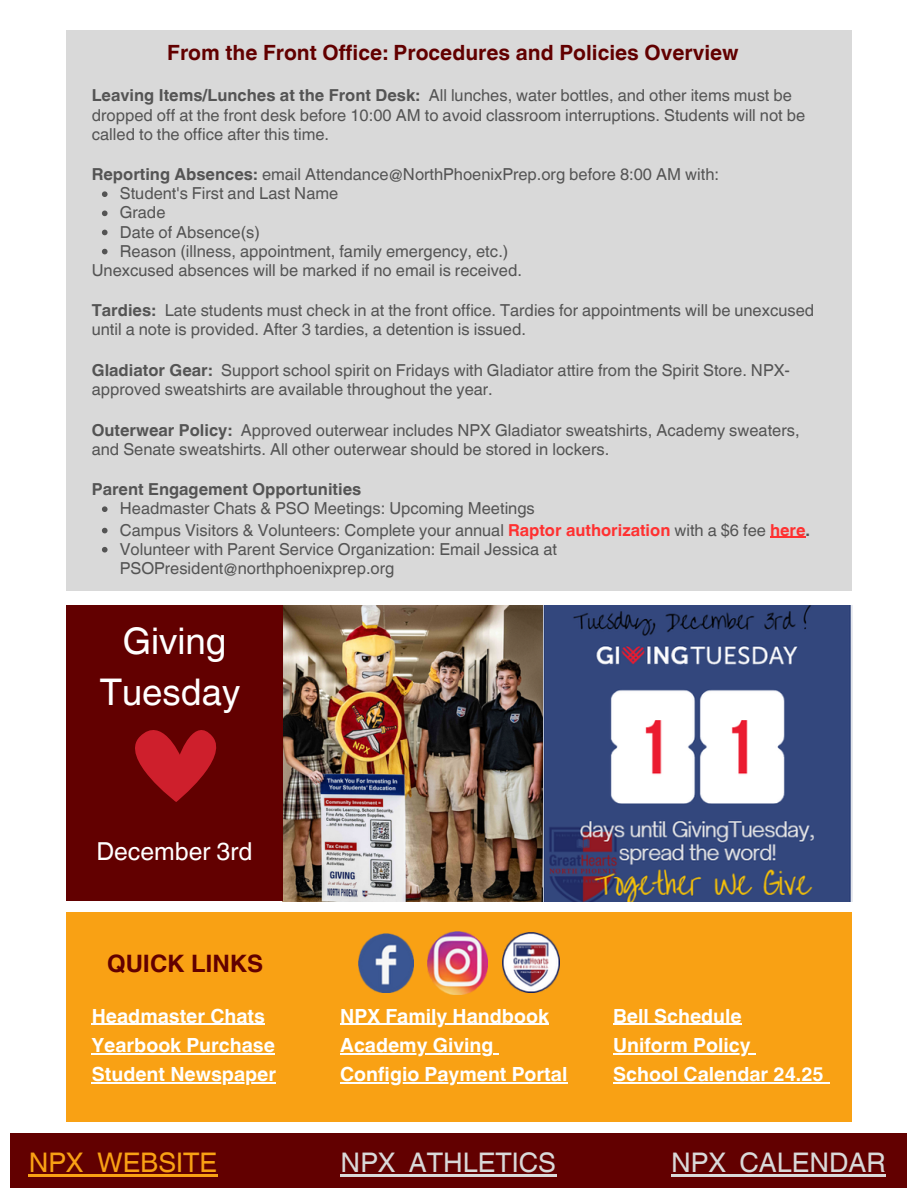
<style>
.page{position:relative;width:918px;height:1188px;background:#fff}
.page>*{position:absolute;margin:0;border:0;box-sizing:border-box;transform-origin:0 0}
.t1{font:36.75px/50.7px "Helvetica World";color:#fff;text-align:center}
.t2{font:27px "Helvetica World";color:#d9d9d9}
.t3{font:27px "Helvetica World";color:#f9a114}
.t4{font:24.75px "Helvetica World";color:#fff}
.t5{font:700 24px "Helvetica World";color:#620000}
.t6{font:700 21px "Helvetica World";color:#620000}
.t7{font:700 19.5px/29.2px "Helvetica World";color:#fff}
.t8{font:16.5px/19.2px "Helvetica World";color:#545454}
.t9{font:700 16.5px "Helvetica World";color:#545454}
.s1{font-weight:700}
.s2{font-weight:700;color:#ff3131}
</style>
<div class="page">
<div style="left:11px;top:1133px;width:896px;height:55px;background:#620000"></div>
<hr style="left:29px;top:1174px;width:55px;height:3px;background:#f9a114">
<svg style="left:84px;top:1174px;width:13px;height:3px"></svg>
<hr style="left:97px;top:1174px;width:120px;height:3px;background:#f9a114">
<hr style="left:671px;top:1174px;width:55px;height:3px;background:#d9d9d9">
<svg style="left:726px;top:1174px;width:13px;height:3px"></svg>
<hr style="left:739px;top:1174px;width:147px;height:3px;background:#d9d9d9">
<hr style="left:341px;top:1174px;width:55px;height:3px;background:#d9d9d9">
<svg style="left:396px;top:1174px;width:13px;height:3px"></svg>
<hr style="left:409px;top:1174px;width:147px;height:3px;background:#d9d9d9">
<div style="left:66px;top:30px;width:786px;height:561px;background:#d9d9d9"></div>
<svg style="left:102px;top:191px;width:6px;height:6px"></svg>
<svg style="left:102px;top:211px;width:6px;height:5px"></svg>
<svg style="left:102px;top:230px;width:6px;height:5px"></svg>
<svg style="left:102px;top:249px;width:6px;height:5px"></svg>
<svg style="left:102px;top:506px;width:6px;height:6px"></svg>
<svg style="left:102px;top:528px;width:6px;height:5px"></svg>
<hr style="left:770px;top:537px;width:36px;height:1px;background:#ff3131">
<svg style="left:102px;top:547px;width:6px;height:6px"></svg>
<div style="left:66px;top:912px;width:785px;height:210px;background:#f9a114"></div>
<img style="left:359px;top:934px;width:55px;height:58px">
<img style="left:428px;top:931px;width:59px;height:63px">
<img style="left:502px;top:933px;width:57px;height:59px">
<img style="left:283px;top:605px;width:569px;height:296px">
<div style="left:66px;top:605px;width:217px;height:296px;background:#620000"></div>
<svg style="left:135px;top:730px;width:82px;height:72px"></svg>
<hr style="left:340px;top:1024px;width:209px;height:1px;background:#fff">
<hr style="left:340px;top:1053px;width:154px;height:1px;background:#fff">
<hr style="left:340px;top:1082px;width:227px;height:1px;background:#fff">
<hr style="left:92px;top:1024px;width:173px;height:1px;background:#fff">
<hr style="left:92px;top:1053px;width:183px;height:1px;background:#fff">
<hr style="left:92px;top:1082px;width:184px;height:1px;background:#fff">
<hr style="left:613px;top:1024px;width:129px;height:1px;background:#fff">
<hr style="left:613px;top:1053px;width:138px;height:1px;background:#fff">
<hr style="left:613px;top:1082px;width:211px;height:1px;background:#fff">
<p class="t6" style="left:167px;top:35px;width:573px">From the Front Office: Procedures and Policies Overview</p>
<p class="t8" style="left:92px;top:86px;width:715px"><span class="s1">Leaving Items/Lunches at the Front Desk:</span> All lunches, water bottles, and other items must be dropped off at the front desk before 10:00 AM to avoid classroom interruptions. Students will not be called to the office after this time.</p>
<p class="t8" style="left:92px;top:165px;width:629px"><span class="s1">Reporting Absences:</span> email Attendance@NorthPhoenixPrep.org before 8:00 AM with:</p>
<p class="t8" style="left:120px;top:184px;width:220px">Student's First and Last Name</p>
<p class="t8" style="left:120px;top:203px;width:47px">Grade</p>
<p class="t8" style="left:120px;top:222px;width:142px">Date of Absence(s)</p>
<p class="t8" style="left:120px;top:241px;width:390px">Reason (illness, appointment, family emergency, etc.)</p>
<p class="t8" style="left:92px;top:260px;width:432px">Unexcused absences will be marked if no email is received.</p>
<h6 class="t8" style="left:92px;top:301px;width:724px"><span class="s1">Tardies:</span> Late students must check in at the front office. Tardies for appointments will be unexcused until a note is provided. After 3 tardies, a detention is issued.</h6>
<p class="t8" style="left:92px;top:361px;width:700px"><span class="s1">Gladiator Gear:</span> Support school spirit on Fridays with Gladiator attire from the Spirit Store. NPX&shy;approved sweatshirts are available throughout the year.</p>
<p class="t8" style="left:92px;top:420px;width:709px"><span class="s1">Outerwear Policy:</span> Approved outerwear includes NPX Gladiator sweatshirts, Academy sweaters, and Senate sweatshirts. All other outerwear should be stored in lockers.</p>
<p class="t9" style="left:92px;top:476px;width:271px">Parent Engagement Opportunities</p>
<h1 class="t8" style="left:120px;top:499px;width:417px">Headmaster Chats &amp; PSO Meetings: Upcoming Meetings</h1>
<p class="t8" style="left:120px;top:520px;width:692px">Campus Visitors &amp; Volunteers: Complete your annual <span class="s2">Raptor authorization</span> with a $6 fee <span class="s2">here</span><span class="s1">.</span></p>
<h3 class="t8" style="left:120px;top:539px;width:439px">Volunteer with Parent Service Organization: Email Jessica at<br>PSOPresident@northphoenixprep.org</h3>
<h1 class="t1" style="left:100px;top:616px;width:142px">Giving<br>Tuesday</h1>
<h3 class="t4" style="left:96px;top:836px;width:158px">December 3rd</h3>
<p class="t5" style="left:107px;top:944px;width:158px">QUICK LINKS</p>
<h2 class="t7" style="left:92px;top:999px;width:185px">Headmaster Chats<br>Yearbook Purchase</h2>
<h2 class="t7" style="left:92px;top:1058px;width:186px">Student Newspaper</h2>
<p class="t7" style="left:340px;top:999px;width:210px">NPX Family Handbook</p>
<h5 class="t7" style="left:340px;top:1028px;width:155px">Academy Giving</h5>
<h5 class="t7" style="left:340px;top:1058px;width:229px">Configio Payment Portal</h5>
<h2 class="t7" style="left:613px;top:999px;width:212px">Bell Schedule<br>Uniform Policy<br>School Calendar 24.25</h2>
<h5 class="t3" style="left:29px;top:1147px;width:190px">NPX WEBSITE</h5>
<p class="t2" style="left:341px;top:1147px;width:217px">NPX ATHLETICS</p>
<p class="t2" style="left:671px;top:1147px;width:216px">NPX CALENDAR</p>
</div>
